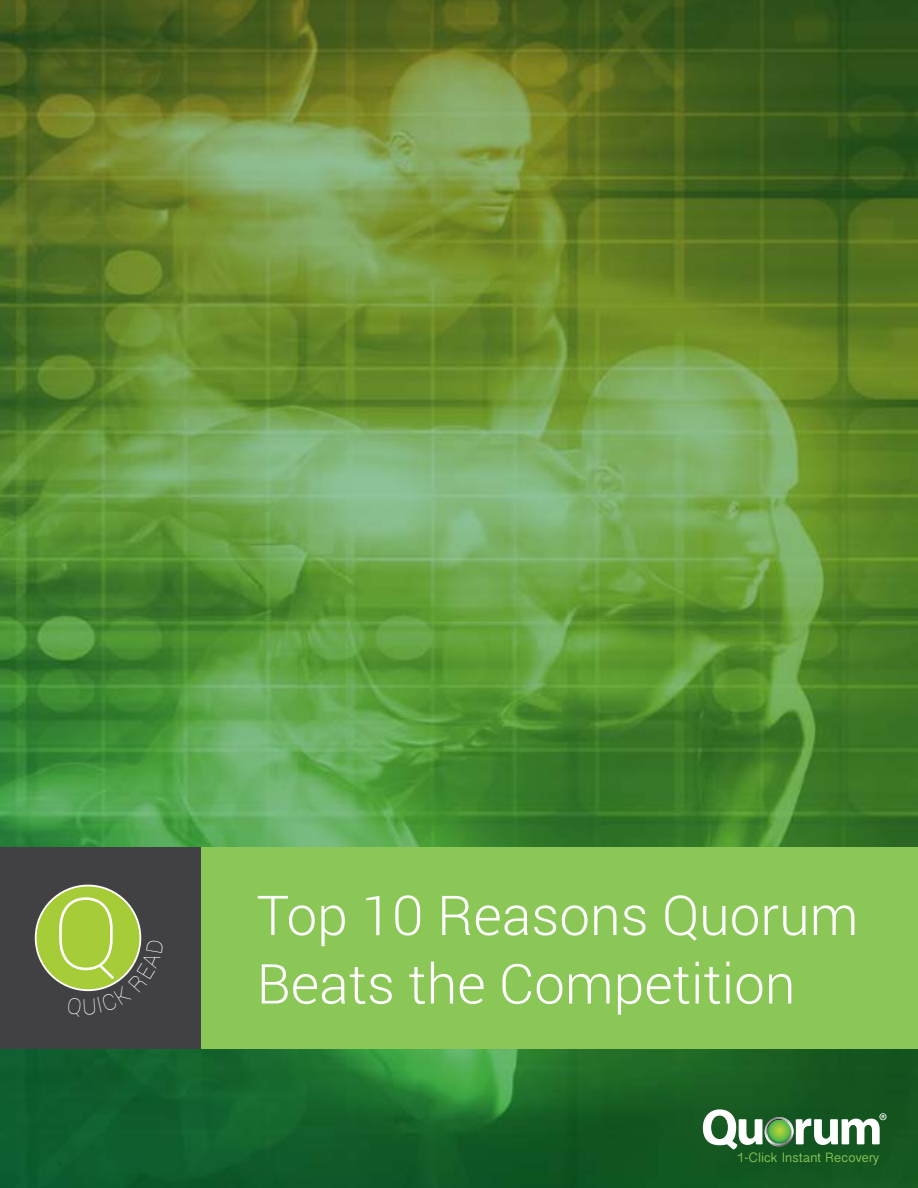
<style>
.page{position:relative;width:918px;height:1188px;background:#fff}
.page>*{position:absolute;margin:0;border:0;box-sizing:border-box;transform-origin:0 0}
.t1{font:100 99.75px "Roboto";color:#fff}
.t2{font:300 55.05px/68.6px "Roboto";color:#fff}
.t3{font:13.5px "Myanmar Sangam MN";color:#8bc756}
</style>
<div class="page">
<img style="left:0;top:0;width:918px;height:1188px">
<div style="left:200px;top:847px;width:718px;height:202px;background:#8bc756"></div>
<div style="left:0;top:847px;width:200px;height:202px;background:#414042"></div>
<svg style="left:703px;top:1109px;width:184px;height:41px"></svg>
<svg style="left:36px;top:886px;width:106px;height:106px"></svg>
<h1 class="t1" style="left:53px;top:865px;width:68px">Q</h1>
<p class="t2" style="left:257px;top:879px;width:603px">Top 10 Reasons Quorum<br>Beats the Competition</p>
<p class="t3" style="left:737px;top:1149px;width:144px">1-Click Instant Recovery</p>
</div>
